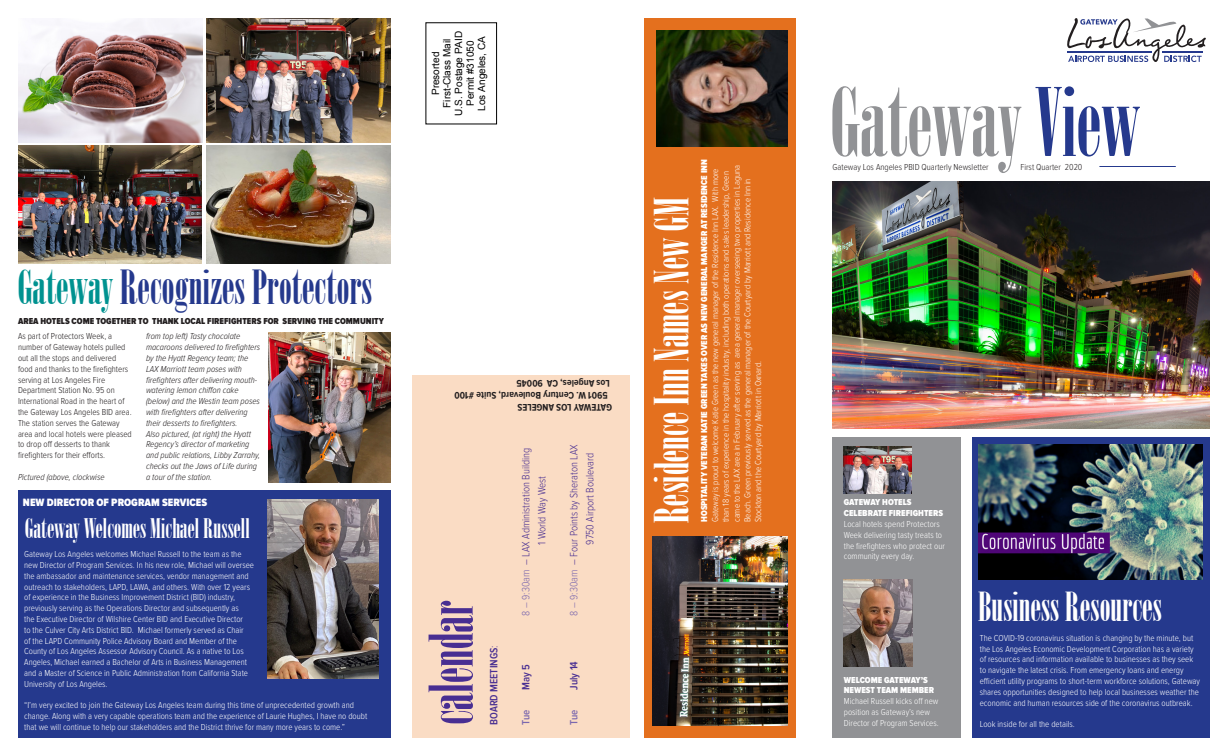
<style>
.page{position:relative;width:1224px;height:756px;background:#fff}
.page>*{position:absolute;margin:0;border:0;box-sizing:border-box;transform-origin:0 0}
.t1{font:94px "Onyx";color:#919295}
.t2{font:60px "Onyx";color:#482e92}
.t3{font:47px "Onyx";color:#25398d}
.t4{font:47px "Onyx";color:#fff}
.t5{font:40px "Onyx";color:#fff}
.t6{font:27px "Onyx";color:#fff}
.t7{font:300 11px/16px "Proxima Nova Cond";color:#482e92}
.t8{font:900 11px "Proxima Nova Cond";color:#fff}
.t9{font:600 11px "Proxima Nova Cond";color:#482e92}
.t10{font:600 11px "Proxima Nova Cond";letter-spacing:-.025em;color:#7b68ae}
.t11{font:700 10px "Proxima Nova Cond";color:#231f20}
.t12{font:10px/11.5px "Arial";color:#000;text-align:center}
.t13{font:300 9px/10.8px "Proxima Nova Cond";color:#fff}
.t14{font:italic 300 9px/10.8px "Proxima Nova Cond";color:#231f20}
.t15{font:300 9px/10.8px "Proxima Nova Cond";color:#231f20}
.t16{font:900 9px/10.8px "Proxima Nova Cond";color:#fff}
.t17{font:900 9px "Proxima Nova Cond";color:#231f20}
.s1{color:#009290}
.s2{font-weight:300}
.s3{color:#7b68ae}
.s4{color:#25398d}
</style>
<div class="page">
<div style="left:972px;top:437px;width:238px;height:301px;background:#25398d"></div>
<svg style="left:1067px;top:18px;width:139px;height:44px"></svg>
<hr style="left:1099px;top:166px;width:77px;height:1px;background:#25398d">
<div style="left:832px;top:437px;width:128px;height:301px;background:#919295"></div>
<div style="left:412px;top:375px;width:218px;height:363px;background:#fadcc4"></div>
<div style="left:426px;top:22px;width:71px;height:102px;border:1px solid #000"></div>
<div style="left:644px;top:18px;width:152px;height:720px;background:#e4701e"></div>
<img style="left:843px;top:579px;width:69px;height:87px">
<img style="left:843px;top:446px;width:69px;height:47px">
<img style="left:832px;top:182px;width:378px;height:246px">
<img style="left:979px;top:444px;width:224px;height:135px">
<div style="left:18px;top:490px;width:372px;height:248px;background:#25398d"></div>
<img style="left:268px;top:500px;width:110px;height:179px">
<img style="left:656px;top:31px;width:131px;height:116px">
<img style="left:653px;top:537px;width:134px;height:188px">
<img style="left:268px;top:332px;width:122px;height:150px">
<img style="left:18px;top:18px;width:184px;height:124px">
<img style="left:206px;top:18px;width:184px;height:124px">
<img style="left:206px;top:145px;width:184px;height:118px">
<img style="left:18px;top:145px;width:184px;height:118px">
<p class="t3" style="left:18px;top:261px;width:356px"><span class="s1">Gateway</span> Recognizes Protectors</p>
<p class="t15" style="left:18px;top:331px;width:115px">As part of Protectors Week, a number of Gateway hotels pulled out all the stops and delivered food and thanks to the firefighters serving at Los Angeles Fire<br>Department Station No. 95 on<br>International Road in the heart of the Gateway Los Angeles BID area.</p>
<p class="t15" style="left:18px;top:418px;width:115px">The station serves the Gateway area and local hotels were pleased to drop off desserts to thank firefighters for their efforts.</p>
<p class="t14" style="left:18px;top:472px;width:88px">Pictured (above, clockwise</p>
<p class="t17" style="left:18px;top:316px;width:367px">AREA HOTELS COME TOGETHER TO THANK LOCAL FIREFIGHTERS FOR SERVING THE COMMUNITY</p>
<p class="t14" style="left:146px;top:331px;width:116px">from top left) Tasty chocolate macaroons delivered to firefighters by the Hyatt Regency team; the<br>LAX Marriott team poses with firefighters after delivering mouth&shy;watering lemon chiffon cake (below) and the Westin team poses with firefighters after delivering their desserts to firefighters.<br>Also pictured, (at right) the Hyatt<br>Regency’s director of marketing and public relations, Libby Zarrahy, checks out the Jaws of Life during a tour of the station.</p>
<p class="t8" style="left:23px;top:496px;width:186px">NEW DIRECTOR OF PROGRAM SERVICES</p>
<p class="t6" style="left:25px;top:513px;width:226px">Gateway Welcomes Michael Russell</p>
<p class="t13" style="left:24px;top:549px;width:231px">Gateway Los Angeles welcomes Michael Russell to the team as the new Director of Program Services. In his new role, Michael will oversee the ambassador and maintenance services, vendor management and outreach to stakeholders, LAPD, LAWA, and others. With over 12 years of experience in the Business Improvement District (BID) industry, previously serving as the Operations Director and subsequently as<br>the Executive Director of Wilshire Center BID and Executive Director<br>to the Culver City Arts District BID. Michael formerly served as Chair<br>of the LAPD Community Police Advisory Board and Member of the County of Los Angeles Assessor Advisory Council. As a native to Los Angeles, Michael earned a Bachelor of Arts in Business Management and a Master of Science in Public Administration from California State University of Los Angeles.</p>
<p class="t13" style="left:24px;top:700px;width:345px">“I’m very excited to join the Gateway Los Angeles team during this time of unprecedented growth and change. Along with a very capable operations team and the experience of Laurie Hughes, I have no doubt that we will continue to help our stakeholders and the District thrive for many more years to come.”</p>
<p class="t12" style="left:430px;top:116px;width:87px;rotate:-90deg">Presorted<br>First-Class Mail<br>U.S. Postage PAID<br>Permit #31050<br>Los Angeles, CA</p>
<p class="t11" style="left:610px;top:389px;width:95px;rotate:-180deg">Los Angeles, CA 90045</p>
<p class="t11" style="left:608px;top:401px;width:155px;rotate:-180deg">5901 W. Century Boulevard, Suite #100</p>
<p class="t2" style="left:417px;top:725px;width:126px;rotate:-90deg">calendar</p>
<p class="t9" style="left:488px;top:725px;width:81px;rotate:-90deg">BOARD MEETINGS<span class="s2">:</span></p>
<p class="t11" style="left:612px;top:413px;width:96px;rotate:-180deg">GATEWAY LOS ANGELES</p>
<p class="t7" style="left:518px;top:545px;width:99px;text-indent:-71px;rotate:-90deg"><span class="s3">8 – 9:30am</span> – LAX Administration Building<br>1 World Way West</p>
<p class="t7" style="left:566px;top:616px;width:173px;rotate:-90deg"><span class="s3">8 – 9:30am</span> – Four Points by Sheraton LAX</p>
<p class="t7" style="left:582px;top:545px;width:94px;rotate:-90deg">9750 Airport Boulevard</p>
<p class="t9" style="left:520px;top:690px;width:27px;rotate:-90deg">May 5</p>
<p class="t9" style="left:568px;top:690px;width:30px;rotate:-90deg">July 14</p>
<p class="t10" style="left:520px;top:725px;width:17px;rotate:-90deg">Tue</p>
<p class="t10" style="left:568px;top:725px;width:17px;rotate:-90deg">Tue</p>
<p class="t4" style="left:645px;top:523px;width:328px;rotate:-90deg">Residence Inn Names New GM</p>
<p class="t16" style="left:699px;top:522px;width:364px;rotate:-90deg">HOSPITALITY VETERAN KATIE GREEN TAKES OVER AS NEW GENERAL MANGER AT RESIDENCE INN</p>
<p class="t13" style="left:710px;top:522px;width:359px;rotate:-90deg">Gateway is proud to welcome Katie Green as the new general manager of the Residence Inn LAX. With more than 18 years of experience in the hospitality industry, including both operations and sales leadership, Green came to the LAX area in February after serving as area general manager overseeing two properties in Laguna Beach. Green previously served as the general manager of the Courtyard by Marriott and Residence Inn in Stockton and the Courtyard by Marriott in Oxnard.</p>
<p class="t1" style="left:831px;top:68px;width:311px">Gateway <span class="s4">View</span></p>
<p class="t15" style="left:833px;top:161px;width:158px">Gateway Los Angeles PBID Quarterly Newsletter</p>
<p class="t15" style="left:1020px;top:161px;width:64px">First Quarter 2020</p>
<p class="t16" style="left:844px;top:497px;width:101px">GATEWAY HOTELS<br>CELEBRATE FIREFIGHTERS</p>
<p class="t13" style="left:844px;top:519px;width:103px">Local hotels spend Protectors<br>Week delivering tasty treats to the firefighters who protect our community every day.</p>
<p class="t16" style="left:844px;top:675px;width:92px">WELCOME GATEWAY’S<br>NEWEST TEAM MEMBER</p>
<p class="t13" style="left:844px;top:696px;width:96px">Michael Russell kicks off new position as Gateway’s new<br>Director of Program Services.</p>
<p class="t5" style="left:979px;top:584px;width:185px">Business Resources</p>
<p class="t13" style="left:980px;top:632px;width:222px">The COVID-19 coronavirus situation is changing by the minute, but the Los Angeles Economic Development Corporation has a variety of resources and information available to businesses as they seek to navigate the latest crisis. From emergency loans and energy efficient utility programs to short-term workforce solutions, Gateway shares opportunities designed to help local businesses weather the economic and human resources side of the coronavirus outbreak.</p>
<p class="t13" style="left:980px;top:719px;width:97px">Look inside for all the details.</p>
</div>
